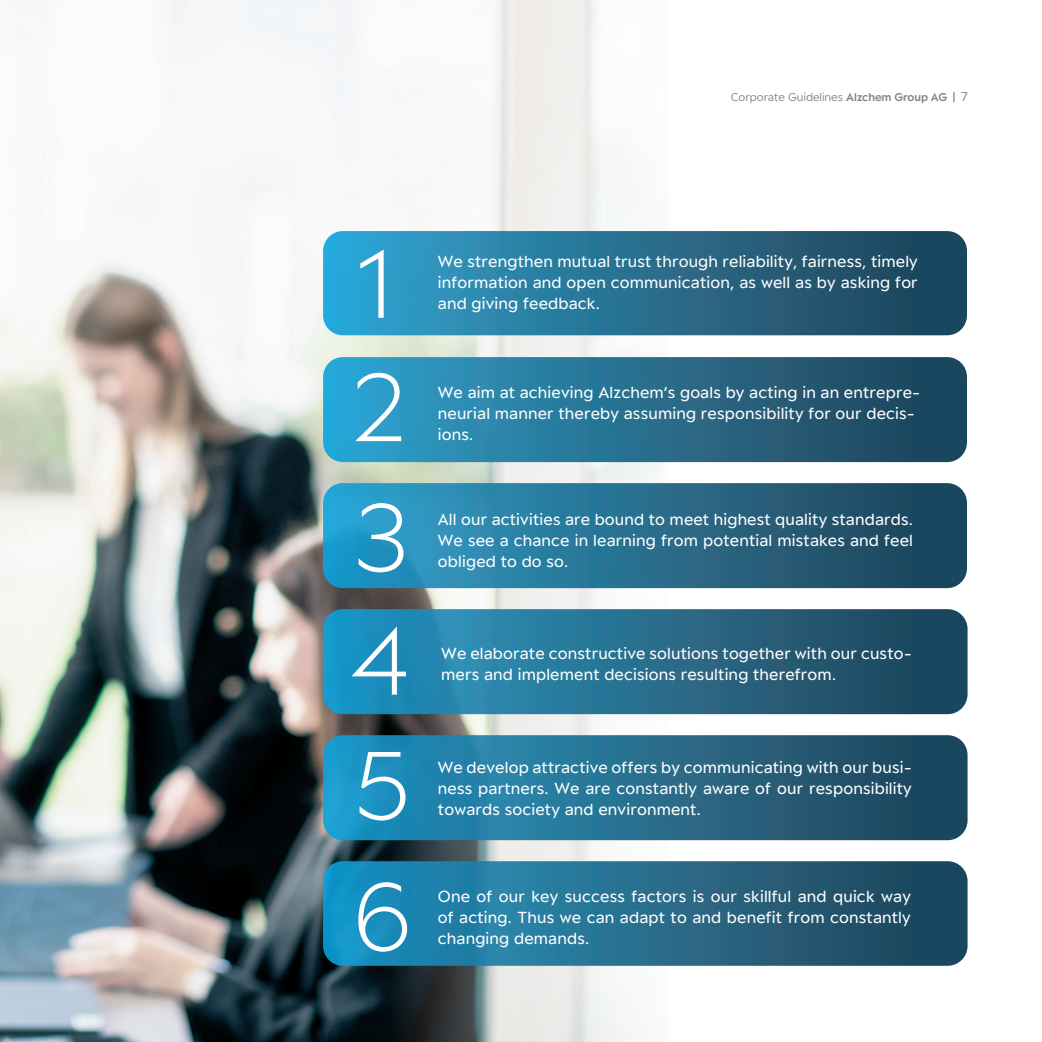
<style>
.page{position:relative;width:1042px;height:1042px;background:#fff}
.page>*{position:absolute;margin:0;border:0;box-sizing:border-box;transform-origin:0 0}
.t1{font:100 105px/126.5px "ACT";color:#fff}
.t2{font:17.5px/21px "ACT";letter-spacing:.01em;color:#fff;text-align:justify}
.t3{font:300 12.25px "ACT";color:#808285}
.s1{font-weight:600}
.s2{font-size:14px}
</style>
<div class="page">
<img style="left:0;top:0;width:668px;height:1042px">
<div style="left:323px;top:231px;width:644px;height:104px;background:linear-gradient(to right,#30a4d2,#1f3e52);border-radius:20px"></div>
<div style="left:323px;top:357px;width:644px;height:105px;background:linear-gradient(to right,#2fa3d0,#203f53);border-radius:20px"></div>
<svg style="left:323px;top:483px;width:644px;height:105px;background:#267090"></svg>
<svg style="left:323px;top:609px;width:644px;height:105px;background:#246e8e"></svg>
<div style="left:323px;top:735px;width:644px;height:105px;background:linear-gradient(to right,#2498c7,#234356);border-radius:20px"></div>
<div style="left:323px;top:861px;width:644px;height:105px;background:linear-gradient(to right,#2095c4,#254457);border-radius:20px"></div>
<p class="t3" style="left:731px;top:87px;width:238px">Corporate Guidelines <span class="s1">Alzchem Group AG |</span> <span class="s2">7</span></p>
<h1 class="t1" style="left:350px;top:215px;width:63px">1<br>2<br>3<br>4<br>5<br>6</h1>
<p class="t2" style="left:438px;top:250px;width:481px">We strengthen mutual trust through reliability, fairness, timely information and open communication, as well as by asking for and giving feedback.</p>
<p class="t2" style="left:438px;top:381px;width:484px;text-align:left">We aim at achieving Alzchem‘s goals by acting in an entrepre&shy;neurial manner thereby assuming responsibility for our decis&shy;ions.</p>
<p class="t2" style="left:438px;top:508px;width:476px">All our activities are bound to meet highest quality standards.<br>We see a chance in learning from potential mistakes and feel obliged to do so.</p>
<p class="t2" style="left:441px;top:642px;width:472px">We elaborate constructive solutions together with our custo&shy;mers and implement decisions resulting therefrom.</p>
<p class="t2" style="left:438px;top:756px;width:475px">We develop attractive offers by communicating with our busi&shy;ness partners. We are constantly aware of our responsibility towards society and environment.</p>
<p class="t2" style="left:438px;top:885px;width:474px">One of our key success factors is our skillful and quick way of acting. Thus we can adapt to and benefit from constantly changing demands.</p>
</div>
